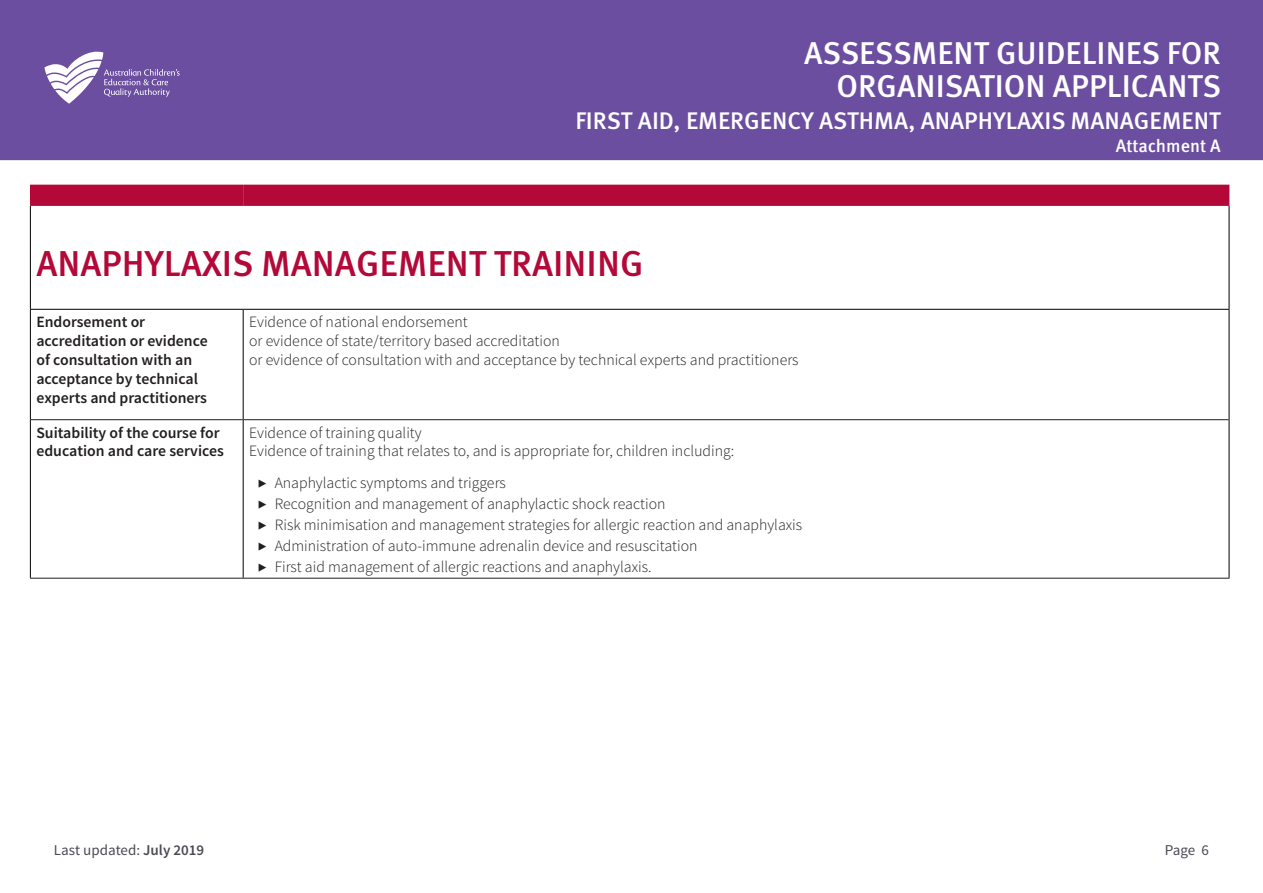
<style>
.page{position:relative;width:1263px;height:893px;background:#fff}
.page>*{position:absolute;margin:0;border:0;box-sizing:border-box;transform-origin:0 0}
.Quality_area_HD{font:500 36px "Meta Pro";color:#b30838}
.t1{font:500 31.5px/33px "Meta Pro";color:#fff;text-align:right}
.t2{font:500 24px "Meta Pro";color:#fff}
.colour_title_HD{font:500 18px "Meta Pro";color:#fff}
.body_text{font:300 15.75px/18.9px "Source Sans Pro";color:#231f20}
.body_text-2{font:600 15.75px/18.9px "Source Sans Pro";color:#231f20}
.t3{font:15px "Source Sans Pro";color:#4a4a56}
.s1{font-weight:600}
</style>
<div class="page">
<div style="left:0;top:0;width:1263px;height:160px;background:#6b4ea0"></div>
<svg style="left:44px;top:48px;width:136px;height:56px"></svg>
<hr style="left:1229px;top:206px;width:1px;height:103px;background:#000">
<hr style="left:30px;top:310px;width:1px;height:110px;background:#000">
<hr style="left:243px;top:310px;width:1px;height:110px;background:#000">
<hr style="left:1229px;top:310px;width:1px;height:110px;background:#000">
<hr style="left:30px;top:420px;width:1px;height:158px;background:#000">
<hr style="left:243px;top:420px;width:1px;height:158px;background:#000">
<hr style="left:1229px;top:420px;width:1px;height:158px;background:#000">
<hr style="left:30px;top:206px;width:1px;height:103px;background:#000">
<hr style="left:30px;top:309px;width:213px;height:1px;background:#000">
<hr style="left:243px;top:309px;width:986px;height:1px;background:#000">
<div style="left:30px;top:185px;width:213px;height:21px;background:#b30838"></div>
<div style="left:243px;top:185px;width:986px;height:21px;background:#b30838"></div>
<hr style="left:31px;top:419px;width:212px;height:1px;background:#231f20">
<hr style="left:30px;top:578px;width:213px;height:1px;background:#231f20">
<hr style="left:244px;top:419px;width:985px;height:1px;background:#231f20">
<hr style="left:243px;top:578px;width:986px;height:1px;background:#231f20">
<h2 class="t1" style="left:804px;top:38px;width:419px">ASSESSMENT GUIDELINES FOR<br>ORGANISATION APPLICANTS</h2>
<h3 class="t2" style="left:575px;top:105px;width:647px">FIRST AID, EMERGENCY ASTHMA, ANAPHYLAXIS MANAGEMENT</h3>
<p class="Quality_area_HD" style="left:36px;top:240px;width:608px">ANAPHYLAXIS MANAGEMENT TRAINING</p>
<p class="body_text-2" style="left:36px;top:313px;width:173px">Endorsement or accreditation or evidence of consultation with an acceptance by technical experts and practitioners</p>
<p class="body_text" style="left:249px;top:312px;width:551px">Evidence of national endorsement<br>or evidence of state/territory based accreditation<br>or evidence of consultation with and acceptance by technical experts and practitioners</p>
<p class="body_text-2" style="left:36px;top:423px;width:189px">Suitability of the course for education and care services</p>
<p class="body_text" style="left:249px;top:423px;width:487px">Evidence of training quality<br>Evidence of training that relates to, and is appropriate for, children including:</p>
<p class="body_text" style="left:258px;top:473px;width:250px">▶ Anaphylactic symptoms and triggers</p>
<p class="body_text" style="left:258px;top:494px;width:409px">▶ Recognition and management of anaphylactic shock reaction</p>
<p class="body_text" style="left:258px;top:516px;width:546px">▶ Risk minimisation and management strategies for allergic reaction and anaphylaxis</p>
<p class="body_text" style="left:258px;top:537px;width:441px">▶ Administration of auto-immune adrenalin device and resuscitation</p>
<p class="body_text" style="left:258px;top:558px;width:395px">▶ First aid management of allergic reactions and anaphylaxis.</p>
<p class="colour_title_HD" style="left:1116px;top:134px;width:106px">Attachment A</p>
<p class="t3" style="left:54px;top:840px;width:152px">Last updated: <span class="s1">July 2019</span></p>
<p class="t3" style="left:1165px;top:840px;width:46px">Page 6</p>
</div>
